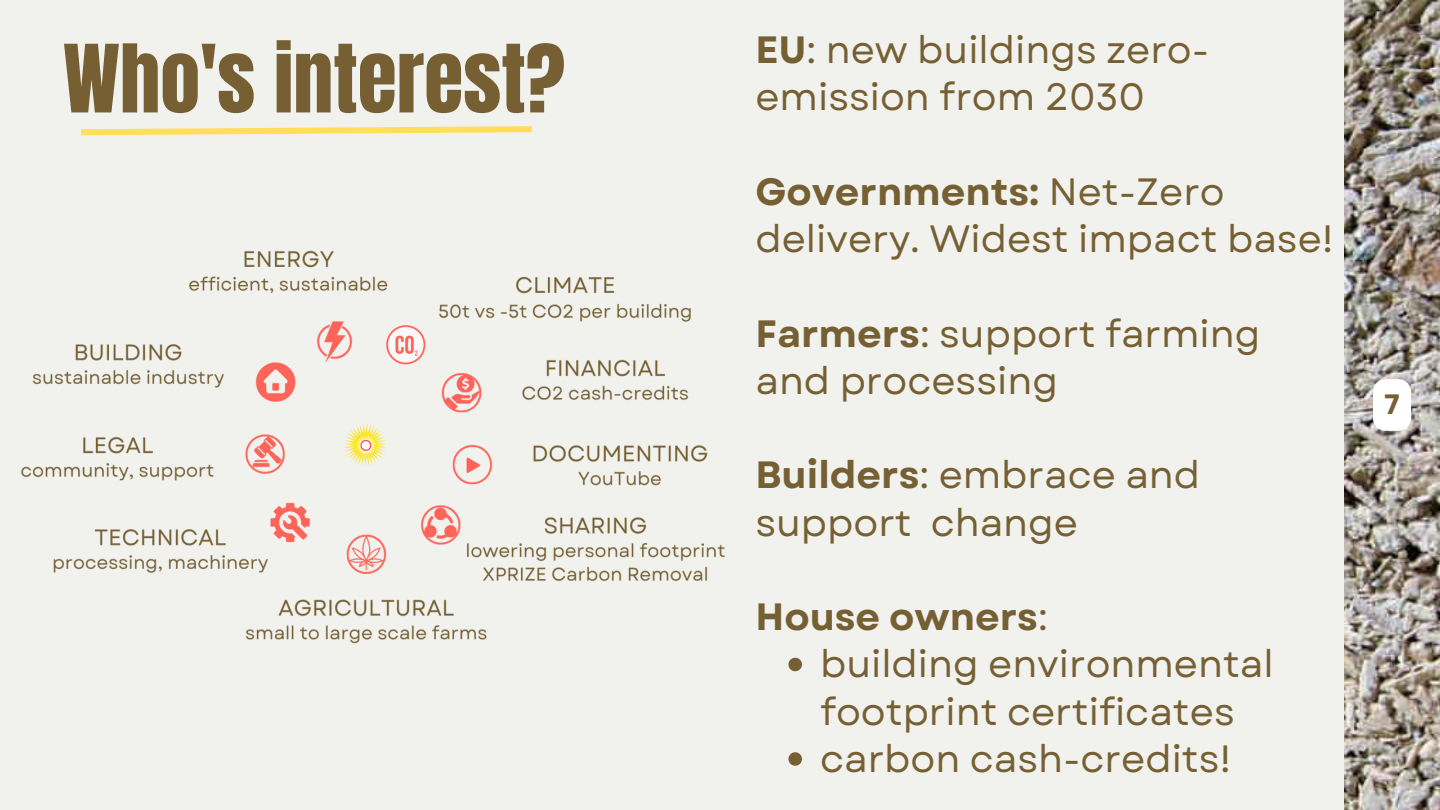
<style>
.page{position:relative;width:1440px;height:810px;background:#f1f1ee}
.page>*{position:absolute;margin:0;border:0;box-sizing:border-box;transform-origin:0 0}
.t1{font:80px "Anton";color:#766033}
.t2{font:38px/47.2px "Garet";color:#766033}
.t3{font:700 38px "Garet";color:#766033}
.t4{font:700 28px "Garet";color:#766033}
.s1{font-weight:700}
.s2{font-weight:400}
</style>
<div class="page">
<svg style="left:81px;top:126px;width:451px;height:10px"></svg>
<img style="left:1344px;top:0;width:96px;height:810px">
<svg style="left:1373px;top:379px;width:38px;height:52px;background:#f9f8f8"></svg>
<img style="left:21px;top:250px;width:704px;height:394px">
<svg style="left:788px;top:658px;width:14px;height:13px"></svg>
<svg style="left:788px;top:752px;width:14px;height:14px"></svg>
<p class="t1" style="left:63px;top:21px;width:504px">Who's interest?</p>
<p class="t2" style="left:755px;top:26px;width:455px"><span class="s1">EU</span>: new buildings zero&shy;emission from 2030</p>
<p class="t2" style="left:755px;top:168px;width:580px"><span class="s1">Governments:</span> Net-Zero delivery. Widest impact base!</p>
<p class="t2" style="left:755px;top:310px;width:507px"><span class="s1">Farmers</span>: support farming and processing</p>
<p class="t2" style="left:755px;top:452px;width:446px"><span class="s1">Builders</span>: embrace and support change</p>
<p class="t3" style="left:755px;top:589px;width:294px">House owners<span class="s2">:</span></p>
<p class="t2" style="left:820px;top:641px;width:455px">building environmental footprint certificates</p>
<p class="t2" style="left:820px;top:735px;width:413px">carbon cash-credits!</p>
<p class="t4" style="left:1384px;top:384px;width:17px">7</p>
</div>
